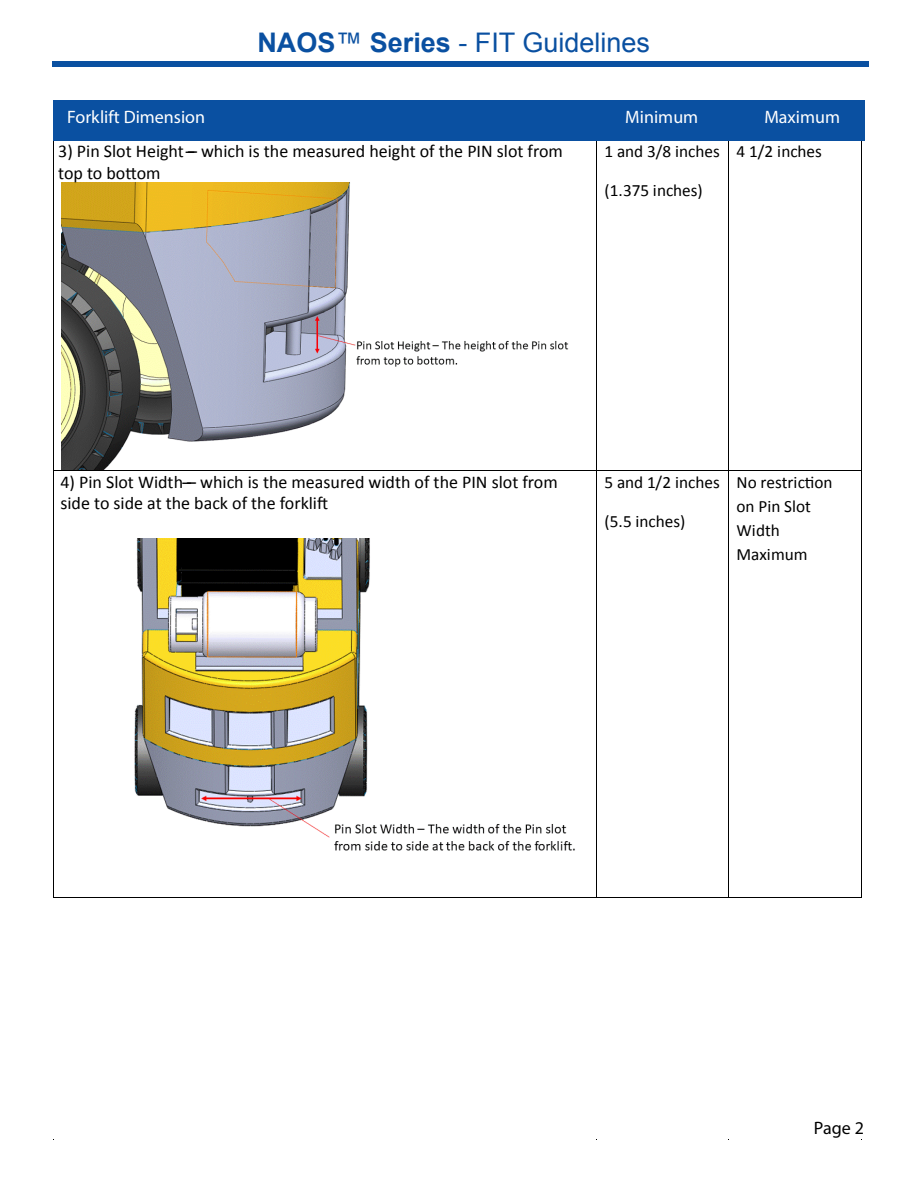
<style>
.page{position:relative;width:918px;height:1188px;background:#fff}
.page>*{position:absolute;margin:0;border:0;box-sizing:border-box;transform-origin:0 0}
.t1{font:27px "Arial";color:#0a50a1}
.t2{font:18px/21.6px "Calibri";color:#000}
.t3{font:18px "Myriad Pro";color:#fff}
.t4{font:18px "Myriad Pro";color:#000}
.t5{font:17.25px/24.2px "Calibri";color:#000}
.s1{font-weight:700}
</style>
<div class="page">
<div style="left:52px;top:61px;width:817px;height:6px;background:#0a50a1"></div>
<hr style="left:53px;top:140px;width:1px;height:330px;background:#000">
<hr style="left:596px;top:140px;width:1px;height:330px;background:#000">
<hr style="left:728px;top:140px;width:1px;height:330px;background:#000">
<hr style="left:861px;top:140px;width:1px;height:330px;background:#000">
<hr style="left:54px;top:470px;width:542px;height:1px;background:#000">
<hr style="left:596px;top:470px;width:132px;height:1px;background:#000">
<hr style="left:729px;top:470px;width:132px;height:1px;background:#000">
<hr style="left:53px;top:471px;width:1px;height:426px;background:#000">
<hr style="left:596px;top:471px;width:1px;height:426px;background:#000">
<hr style="left:728px;top:471px;width:1px;height:426px;background:#000">
<hr style="left:861px;top:471px;width:1px;height:426px;background:#000">
<hr style="left:54px;top:897px;width:542px;height:1px;background:#000">
<hr style="left:596px;top:897px;width:132px;height:1px;background:#000">
<hr style="left:729px;top:897px;width:132px;height:1px;background:#000">
<img style="left:62px;top:182px;width:507px;height:288px">
<img style="left:134px;top:539px;width:441px;height:312px">
<div style="left:53px;top:100px;width:811px;height:41px;background:#0a50a1"></div>
<h1 class="t1" style="left:257px;top:24px;width:394px"><span class="s1">NAOS</span>™ <span class="s1">Series</span> - FIT Guidelines</h1>
<p class="t3" style="left:67px;top:106px;width:139px">Forklift Dimension</p>
<p class="t3" style="left:625px;top:106px;width:75px">Minimum</p>
<p class="t3" style="left:764px;top:106px;width:77px">Maximum</p>
<p class="t5" style="left:186px;top:138px;width:10px">–</p>
<p class="t5" style="left:605px;top:138px;width:117px">1 and 3/8 inches</p>
<p class="t5" style="left:605px;top:178px;width:100px">(1.375 inches)</p>
<p class="t2" style="left:58px;top:140px;width:506px">3) Pin Slot Height – which is the measured height of the PIN slot from top to bottom</p>
<p class="t5" style="left:737px;top:138px;width:87px">4 1/2 inches</p>
<p class="t5" style="left:183px;top:469px;width:10px">–</p>
<p class="t5" style="left:605px;top:469px;width:117px">5 and 1/2 inches</p>
<p class="t5" style="left:605px;top:509px;width:82px">(5.5 inches)</p>
<p class="t2" style="left:61px;top:471px;width:499px">4) Pin Slot Width – which is the measured width of the PIN slot from side to side at the back of the forklift</p>
<p class="t5" style="left:737px;top:469px;width:98px">No restriction on Pin Slot<br>Width<br>Maximum</p>
<p class="t4" style="left:814px;top:1117px;width:51px">Page 2</p>
</div>
